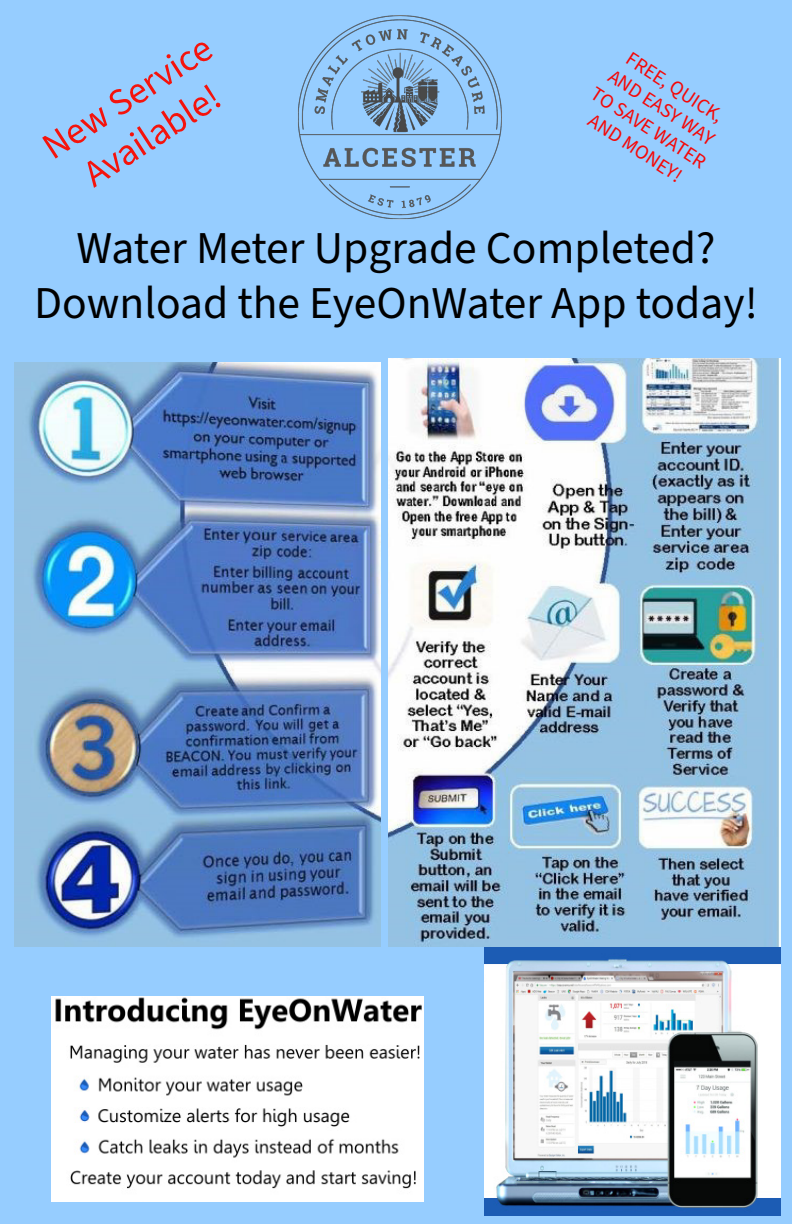
<style>
.page{position:relative;width:792px;height:1224px;background:#96cdff}
.page>*{position:absolute;margin:0;border:0;box-sizing:border-box;transform-origin:0 0}
.t1{font:45.5px/54.7px "Source Sans 3";color:#000;text-align:center}
.t2{font:37.9px/45.5px "Source Sans 3";color:#f5130c;text-align:center}
.t3{font:20.2px/24.2px "Source Sans 3";color:#f50707;text-align:center}
</style>
<div class="page">
<img style="left:484px;top:947px;width:297px;height:268px">
<img style="left:15px;top:362px;width:365px;height:585px">
<img style="left:297px;top:15px;width:205px;height:205px">
<img style="left:52px;top:997px;width:372px;height:204px">
<img style="left:388px;top:359px;width:393px;height:588px">
<p class="t2" style="left:34px;top:131px;width:195px;rotate:-33deg">New Service<br>Available!</p>
<p class="t3" style="left:626px;top:41px;width:134px;rotate:33deg">FREE, QUICK,<br>AND EASY WAY<br>TO SAVE WATER<br>AND MONEY!</p>
<p class="t1" style="left:34px;top:221px;width:725px">Water Meter Upgrade Completed?<br>Download the EyeOnWater App today!</p>
</div>
